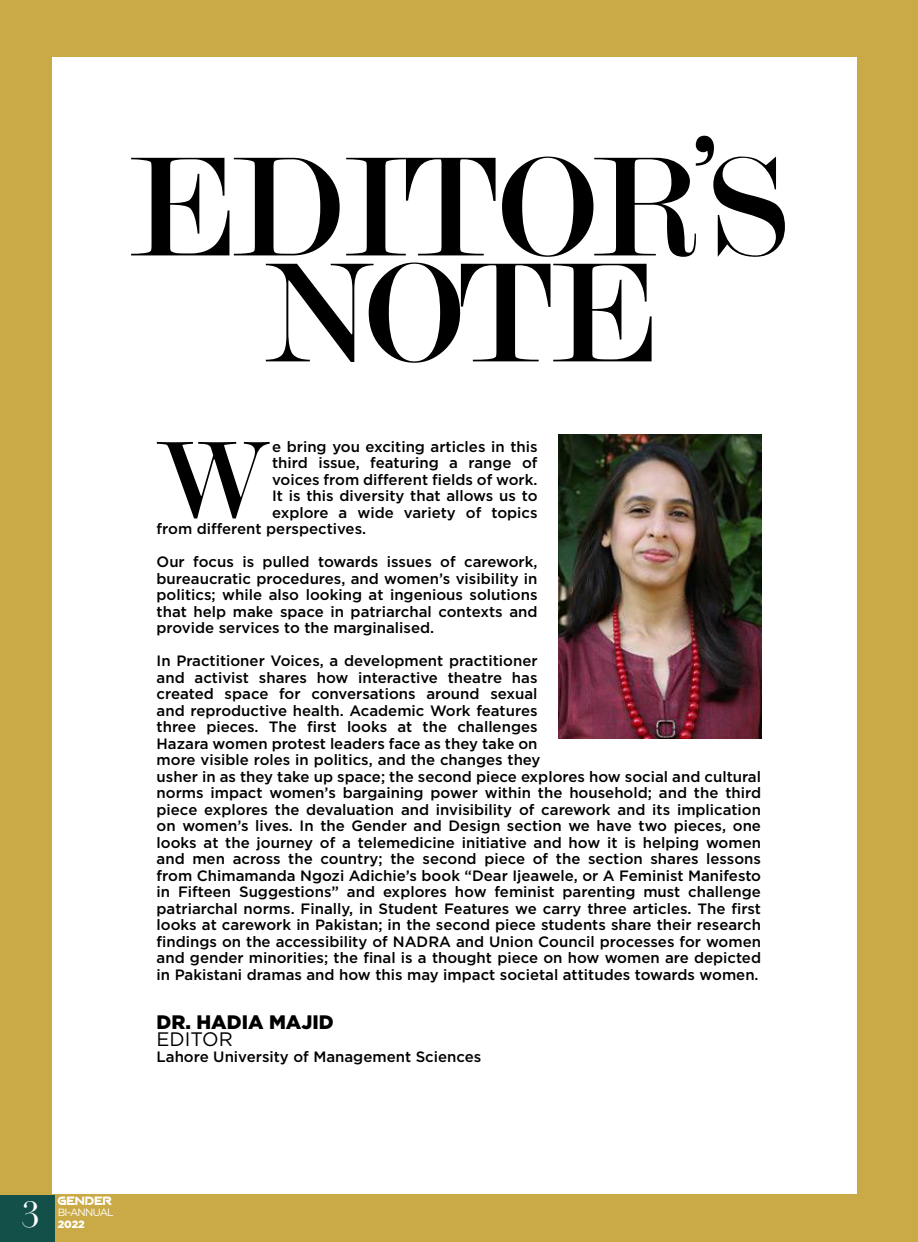
<style>
.page{position:relative;width:918px;height:1242px;background:#caaa47}
.page>*{position:absolute;margin:0;border:0;box-sizing:border-box;transform-origin:0 0}
.t1{font:151.35px/105.9px "Modern";letter-spacing:-.02em;color:#000;text-align:center}
.t2{font:112.95px "Modern 20 BT Roman B";color:#000}
.t3{font:35.4px "Didot";color:#fff}
.t4{font:900 19.5px "Gotham";color:#000}
.t5{font:19.5px "Gotham";color:#000}
.t6{font:500 15px/16.5px "Gotham";color:#000;text-align:justify}
.t7{font:10.5px "Gotham";letter-spacing:-.07em;color:#fff}
.t8{font:10.5px "AGALEGA";letter-spacing:.045em;color:#fff}
.t9{font:900 10.5px "Gotham";color:#fff}
</style>
<div class="page">
<div style="left:52px;top:57px;width:804px;height:1137px;background:#fff"></div>
<div style="left:0;top:1196px;width:55px;height:46px;background:#14504a"></div>
<img style="left:558px;top:434px;width:203px;height:305px">
<h1 class="t1" style="left:128px;top:157px;width:663px">EDITOR’S<br>NOTE</h1>
<h2 class="t2" style="left:157px;top:411px;width:117px">W</h2>
<p class="t6" style="left:272px;top:438px;width:267px">e bring you exciting articles in this</p>
<p class="t6" style="left:272px;top:454px;width:267px">third issue, featuring a range of</p>
<p class="t6" style="left:272px;top:471px;width:267px">voices from different fields of work.</p>
<p class="t6" style="left:272px;top:487px;width:267px">It is this diversity that allows us to</p>
<p class="t6" style="left:272px;top:504px;width:267px">explore a wide variety of topics</p>
<p class="t6" style="left:157px;top:520px;width:211px">from different perspectives.</p>
<p class="t6" style="left:157px;top:553px;width:383px">Our focus is pulled towards issues of carework, bureaucratic procedures, and women’s visibility in politics; while also looking at ingenious solutions that help make space in patriarchal contexts and provide services to the marginalised.</p>
<p class="t6" style="left:157px;top:652px;width:606px;text-align:left">In Practitioner Voices, a development practitioner<br>and activist shares how interactive theatre has<br>created space for conversations around sexual<br>and reproductive health. Academic Work features<br>three pieces. The first looks at the challenges<br>Hazara women protest leaders face as they take on<br>more visible roles in politics, and the changes they<br>usher in as they take up space; the second piece explores how social and cultural norms impact women’s bargaining power within the household; and the third piece explores the devaluation and invisibility of carework and its implication on women’s lives. In the Gender and Design section we have two pieces, one looks at the journey of a telemedicine initiative and how it is helping women and men across the country; the second piece of the section shares lessons from Chimamanda Ngozi Adichie’s book “Dear Ijeawele, or A Feminist Manifesto in Fifteen Suggestions” and explores how feminist parenting must challenge patriarchal norms. Finally, in Student Features we carry three articles. The first looks at carework in Pakistan; in the second piece students share their research findings on the accessibility of NADRA and Union Council processes for women and gender minorities; the final is a thought piece on how women are depicted in Pakistani dramas and how this may impact societal attitudes towards women.</p>
<h3 class="t4" style="left:157px;top:1009px;width:179px">DR. HADIA MAJID</h3>
<h3 class="t5" style="left:157px;top:1026px;width:78px">EDITOR</h3>
<p class="t6" style="left:157px;top:1048px;width:326px">Lahore University of Management Sciences</p>
<h3 class="t3" style="left:22px;top:1193px;width:20px">3</h3>
<p class="t8" style="left:58px;top:1194px;width:56px">GENDER</p>
<p class="t7" style="left:58px;top:1206px;width:58px">BI-ANNUAL</p>
<p class="t9" style="left:58px;top:1217px;width:28px">2022</p>
</div>
